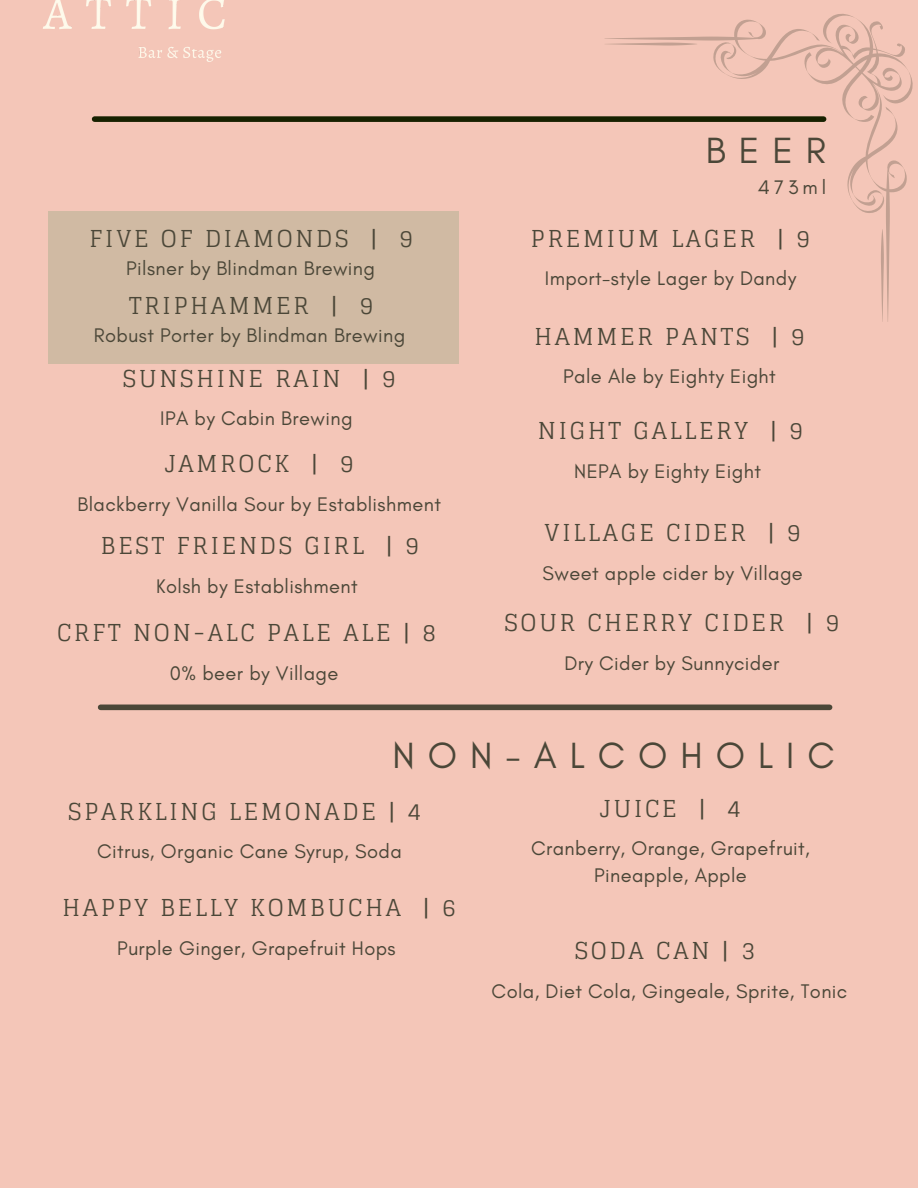
<style>
.page{position:relative;width:918px;height:1188px;background:#f4c6b8}
.page>*{position:absolute;margin:0;border:0;box-sizing:border-box;transform-origin:0 0}
.t1{font:37.2px "Glacial Indifference";letter-spacing:.35em;color:#4b4738}
.t2{font:23.4px "Glegoo";letter-spacing:.12em;color:#4b4738}
.t3{font:20.1px/27px "Glacial Indifference";letter-spacing:.02em;color:#4b4738;text-align:center}
</style>
<div class="page">
<div style="left:95px;top:116px;width:729px;height:6px;background:#172100"></div>
<img style="left:43px;top:0;width:182px;height:62px">
<div style="left:49px;top:211px;width:410px;height:153px;background:#d0baa3"></div>
<svg style="left:605px;top:14px;width:308px;height:308px"></svg>
<svg style="left:605px;top:43px;width:92px;height:3px"></svg>
<svg style="left:881px;top:229px;width:3px;height:93px"></svg>
<div style="left:101px;top:705px;width:729px;height:5px;background:#4b4738"></div>
<h1 class="t1" style="left:706px;top:128px;width:122px">BEER</h1>
<p class="t2" style="left:89px;top:225px;width:325px">FIVE OF DIAMONDS | 9</p>
<p class="t3" style="left:126px;top:255px;width:250px">Pilsner by Blindman Brewing</p>
<p class="t2" style="left:129px;top:292px;width:246px">TRIPHAMMER | 9</p>
<p class="t3" style="left:94px;top:322px;width:313px">Robust Porter by Blindman Brewing</p>
<p class="t2" style="left:123px;top:365px;width:274px">SUNSHINE RAIN | 9</p>
<p class="t3" style="left:160px;top:405px;width:194px">IPA by Cabin Brewing</p>
<p class="t2" style="left:165px;top:450px;width:190px">JAMROCK | 9</p>
<p class="t3" style="left:78px;top:490px;width:365px">Blackberry Vanilla Sour by Establishment</p>
<p class="t2" style="left:101px;top:532px;width:320px">BEST FRIENDS GIRL | 9</p>
<p class="t3" style="left:156px;top:572px;width:203px">Kolsh by Establishment</p>
<p class="t2" style="left:57px;top:619px;width:381px">CRFT NON-ALC PALE ALE | 8</p>
<p class="t3" style="left:170px;top:659px;width:170px">0% beer by Village</p>
<p class="t3" style="left:758px;top:174px;width:70px">473ml</p>
<p class="t2" style="left:531px;top:225px;width:281px">PREMIUM LAGER | 9</p>
<p class="t3" style="left:545px;top:265px;width:253px">Import-style Lager by Dandy</p>
<p class="t2" style="left:534px;top:323px;width:272px">HAMMER PANTS | 9</p>
<p class="t3" style="left:563px;top:363px;width:214px">Pale Ale by Eighty Eight</p>
<p class="t2" style="left:538px;top:417px;width:267px">NIGHT GALLERY | 9</p>
<p class="t3" style="left:574px;top:457px;width:188px">NEPA by Eighty Eight</p>
<p class="t2" style="left:545px;top:519px;width:258px">VILLAGE CIDER | 9</p>
<p class="t3" style="left:543px;top:559px;width:262px">Sweet apple cider by Village</p>
<p class="t2" style="left:504px;top:609px;width:336px">SOUR CHERRY CIDER | 9</p>
<p class="t3" style="left:564px;top:649px;width:216px">Dry Cider by Sunnycider</p>
<h1 class="t1" style="left:392px;top:733px;width:444px">NON-ALCOHOLIC</h1>
<p class="t2" style="left:68px;top:798px;width:355px">SPARKLING LEMONADE | 4</p>
<p class="t3" style="left:97px;top:838px;width:306px">Citrus, Organic Cane Syrup, Soda</p>
<p class="t2" style="left:63px;top:894px;width:395px">HAPPY BELLY KOMBUCHA | 6</p>
<p class="t3" style="left:117px;top:934px;width:280px">Purple Ginger, Grapefruit Hops</p>
<p class="t2" style="left:600px;top:795px;width:143px">JUICE | 4</p>
<p class="t3" style="left:531px;top:835px;width:280px">Cranberry, Orange, Grapefruit,<br>Pineapple, Apple</p>
<p class="t2" style="left:575px;top:937px;width:182px">SODA CAN | 3</p>
<p class="t3" style="left:492px;top:977px;width:357px">Cola, Diet Cola, Gingeale, Sprite, Tonic</p>
</div>
